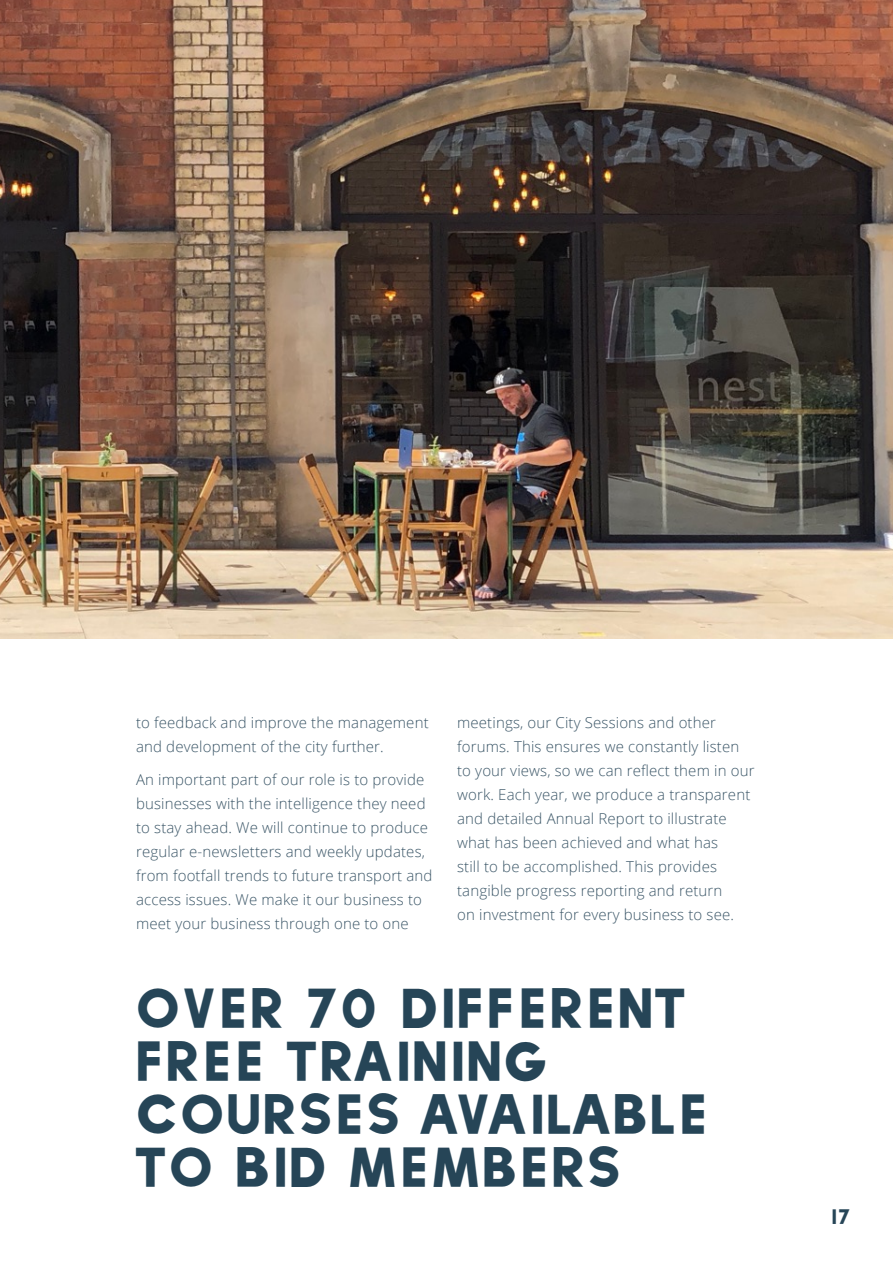
<style>
.page{position:relative;width:893px;height:1263px;background:#fff}
.page>*{position:absolute;margin:0;border:0;box-sizing:border-box;transform-origin:0 0}
.t1{font:44.1px/52.9px "Daughter";letter-spacing:.05em;color:#264557}
.t2{font:16.5px "Daughter";color:#264557}
.t3{font:300 15px/24px "Open Sans";letter-spacing:.01em;color:#3c5768}
</style>
<div class="page">
<img style="left:0;top:0;width:893px;height:638px">
<p class="t3" style="left:136px;top:710px;width:294px">to feedback and improve the management and development of the city further.</p>
<p class="t3" style="left:136px;top:767px;width:298px">An important part of our role is to provide businesses with the intelligence they need to stay ahead. We will continue to produce regular e-newsletters and weekly updates, from footfall trends to future transport and access issues. We make it our business to meet your business through one to one</p>
<p class="t3" style="left:457px;top:710px;width:299px">meetings, our City Sessions and other forums. This ensures we constantly listen to your views, so we can reflect them in our work. Each year, we produce a transparent and detailed Annual Report to illustrate what has been achieved and what has<br>still to be accomplished. This provides tangible progress reporting and return<br>on investment for every business to see.</p>
<h1 class="t1" style="left:136px;top:983px;width:574px">OVER 70 DIFFERENT<br>FREE TRAINING<br>COURSES AVAILABLE<br>TO BID MEMBERS</h1>
<p class="t2" style="left:831px;top:1207px;width:21px">17</p>
</div>
